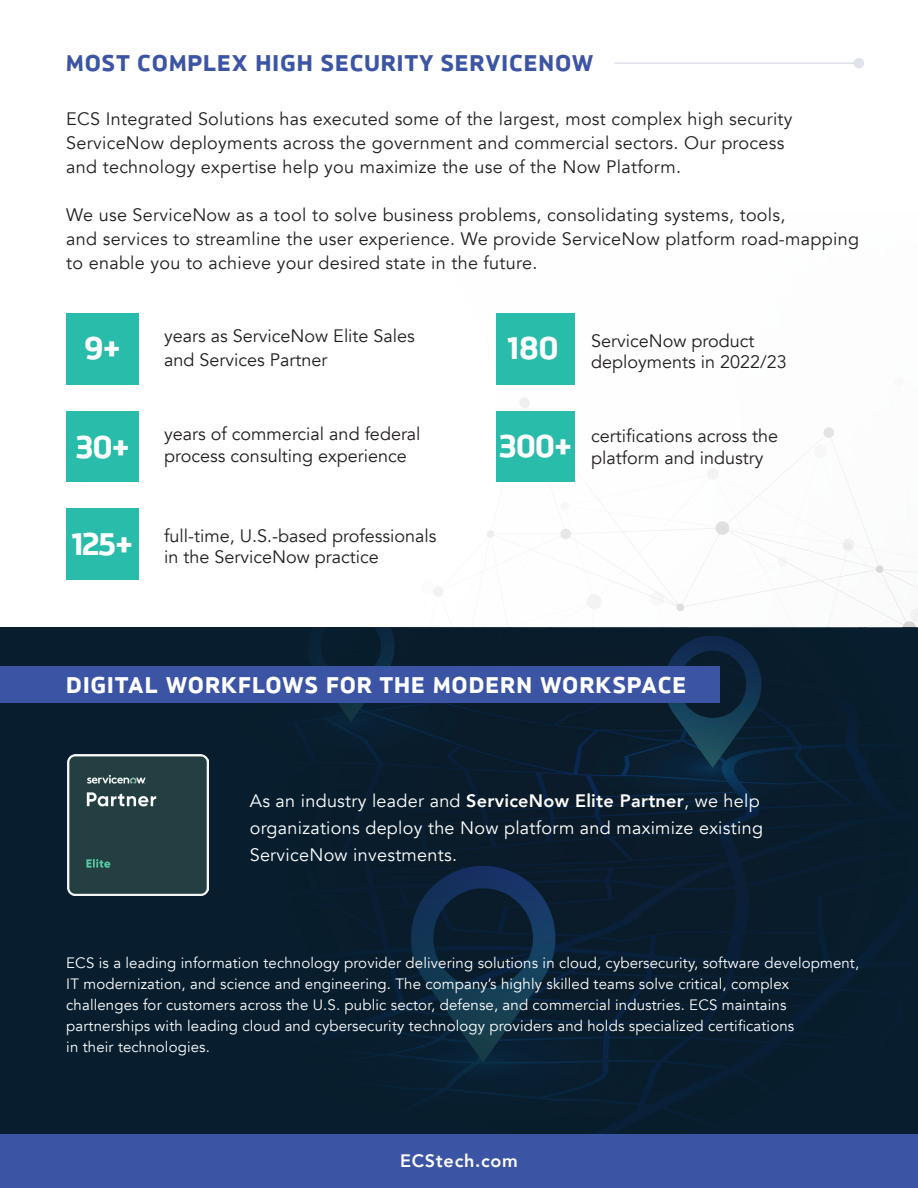
<style>
.page{position:relative;width:918px;height:1188px;background:#fff}
.page>*{position:absolute;margin:0;border:0;box-sizing:border-box;transform-origin:0 0}
.t1{font:800 33px "Brokman";letter-spacing:-.02em;color:#fff}
.t2{font:800 24px "Brokman";letter-spacing:.04em;color:#fff}
.t3{font:800 24px "Brokman";letter-spacing:.04em;color:#3c54a4}
.t4{font:18px/24px "Avenir";letter-spacing:.015em;color:#231f20}
.t5{font:18px/27px "Avenir";letter-spacing:.015em;color:#fff}
.t6{font:800 18px "Avenir";letter-spacing:.04em;color:#fff}
.t7{font:15px/21px "Avenir";letter-spacing:.01em;color:#fff}
.s1{font-weight:800}
</style>
<div class="page">
<div style="left:0;top:1134px;width:918px;height:54px;background:#3c54a4"></div>
<div style="left:0;top:627px;width:918px;height:507px;background:#081e2e"></div>
<img style="left:218px;top:627px;width:700px;height:493px">
<div style="left:0;top:667px;width:720px;height:36px;background:#3c54a4"></div>
<svg style="left:433px;top:488px;width:485px;height:139px"></svg>
<img style="left:68px;top:755px;width:140px;height:141px">
<hr style="left:615px;top:62px;width:239px;height:2px;background:#dfe2ea">
<div style="left:854px;top:58px;width:10px;height:10px;background:#dfe2ea;border-radius:50%"></div>
<div style="left:67px;top:313px;width:72px;height:71px;background:#2abcab"></div>
<div style="left:496px;top:313px;width:78px;height:71px;background:#2abcab"></div>
<div style="left:66px;top:411px;width:73px;height:71px;background:#2abcab"></div>
<div style="left:496px;top:411px;width:79px;height:71px;background:#2abcab"></div>
<div style="left:66px;top:508px;width:73px;height:72px;background:#2abcab"></div>
<h2 class="t3" style="left:66px;top:47px;width:529px">MOST COMPLEX HIGH SECURITY SERVICENOW</h2>
<p class="t4" style="left:66px;top:107px;width:728px">ECS Integrated Solutions has executed some of the largest, most complex high security<br>ServiceNow deployments across the government and commercial sectors. Our process and technology expertise help you maximize the use of the Now Platform.</p>
<p class="t4" style="left:66px;top:203px;width:794px">We use ServiceNow as a tool to solve business problems, consolidating systems, tools,<br>and services to streamline the user experience. We provide ServiceNow platform road-mapping to enable you to achieve your desired state in the future.</p>
<h1 class="t1" style="left:84px;top:328px;width:38px">9+</h1>
<p class="t4" style="left:164px;top:324px;width:252px">years as ServiceNow Elite Sales and Services Partner</p>
<h1 class="t1" style="left:507px;top:327px;width:53px">180</h1>
<p class="t4" style="left:591px;top:330px;width:197px;line-height:21.6px">ServiceNow product deployments in 2022/23</p>
<h1 class="t1" style="left:75px;top:427px;width:56px">30+</h1>
<p class="t4" style="left:164px;top:423px;width:258px;line-height:21.6px">years of commercial and federal process consulting experience</p>
<h1 class="t1" style="left:499px;top:426px;width:75px">300+</h1>
<p class="t4" style="left:591px;top:425px;width:188px;line-height:21.6px">certifications across the platform and industry</p>
<h1 class="t1" style="left:71px;top:523px;width:63px">125+</h1>
<p class="t4" style="left:164px;top:525px;width:274px;line-height:21.6px">full-time, U.S.-based professionals in the ServiceNow practice</p>
<h2 class="t2" style="left:66px;top:670px;width:621px">DIGITAL WORKFLOWS FOR THE MODERN WORKSPACE</h2>
<p class="t5" style="left:250px;top:787px;width:515px">As an industry leader and <span class="s1">ServiceNow Elite Partner</span>, we help organizations deploy the Now platform and maximize existing<br>ServiceNow investments.</p>
<p class="t7" style="left:66px;top:953px;width:794px">ECS is a leading information technology provider delivering solutions in cloud, cybersecurity, software development, IT modernization, and science and engineering. The company’s highly skilled teams solve critical, complex challenges for customers across the U.S. public sector, defense, and commercial industries. ECS maintains partnerships with leading cloud and cybersecurity technology providers and holds specialized certifications<br>in their technologies.</p>
<p class="t6" style="left:400px;top:1147px;width:119px">ECStech.com</p>
</div>
